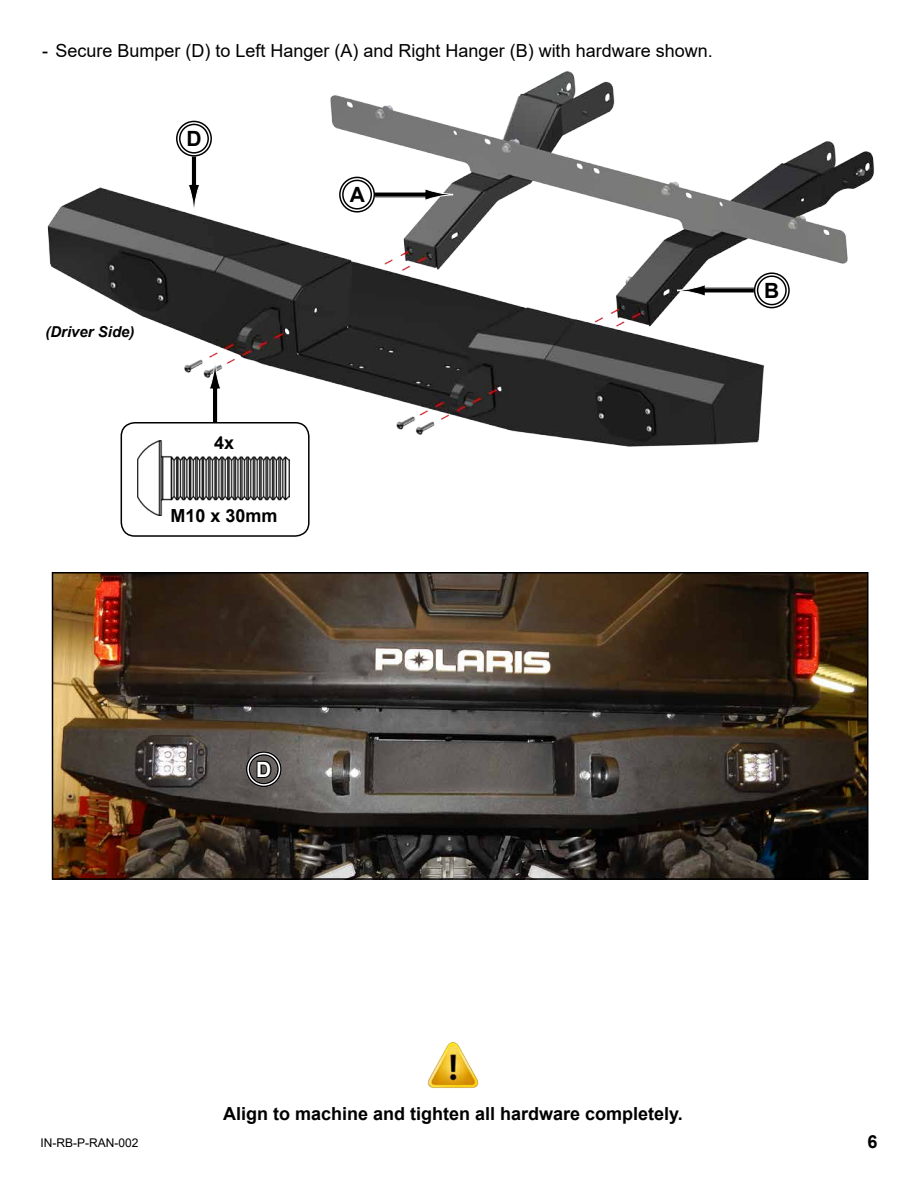
<style>
.page{position:relative;width:918px;height:1188px;background:#fff}
.page>*{position:absolute;margin:0;border:0;box-sizing:border-box;transform-origin:0 0}
.t1{font:700 21px "Arial";color:#000}
.t2{font:700 21px "Arial";color:#fff}
.t3{font:18px "Arial";color:#000}
.t4{font:700 18px "Arial";color:#000}
.t5{font:italic 700 15px "Arial";color:#000}
.t6{font:12px "Arial";color:#000}
</style>
<div class="page">
<img style="left:55px;top:575px;width:810px;height:302px">
<div style="left:52px;top:572px;width:816px;height:308px;border:2px solid #000"></div>
<svg style="left:255px;top:759px;width:18px;height:20px"></svg>
<div style="left:246px;top:751px;width:36px;height:36px;border:4px solid #fff;border-radius:50%"></div>
<div style="left:246px;top:751px;width:36px;height:36px;border:1px solid #000;border-radius:50%"></div>
<div style="left:249px;top:754px;width:30px;height:30px;border:1px solid #000;border-radius:50%"></div>
<img style="left:427px;top:1041px;width:52px;height:47px">
<img style="left:47px;top:71px;width:828px;height:388px">
<div style="left:705px;top:288px;width:52px;height:5px;background:#000"></div>
<svg style="left:677px;top:284px;width:29px;height:13px"></svg>
<svg style="left:763px;top:280px;width:18px;height:20px"></svg>
<div style="left:754px;top:272px;width:36px;height:36px;border:4px solid #fff;border-radius:50%"></div>
<div style="left:754px;top:272px;width:36px;height:36px;border:1px solid #000;border-radius:50%"></div>
<div style="left:757px;top:275px;width:30px;height:30px;border:1px solid #000;border-radius:50%"></div>
<div style="left:373px;top:192px;width:52px;height:5px;background:#000"></div>
<svg style="left:424px;top:188px;width:29px;height:13px"></svg>
<svg style="left:347px;top:184px;width:21px;height:20px"></svg>
<div style="left:339px;top:177px;width:36px;height:36px;border:4px solid #fff;border-radius:50%"></div>
<div style="left:339px;top:177px;width:36px;height:36px;border:1px solid #000;border-radius:50%"></div>
<div style="left:342px;top:180px;width:30px;height:30px;border:1px solid #000;border-radius:50%"></div>
<div style="left:212px;top:389px;width:6px;height:52px;background:#000"></div>
<div style="left:212px;top:388px;width:6px;height:53px;border:1px solid #fff"></div>
<svg style="left:208px;top:361px;width:14px;height:29px"></svg>
<div style="left:191px;top:155px;width:6px;height:30px;background:#000"></div>
<div style="left:191px;top:154px;width:6px;height:31px;border:1px solid #fff"></div>
<svg style="left:187px;top:184px;width:14px;height:29px"></svg>
<svg style="left:186px;top:129px;width:17px;height:20px"></svg>
<div style="left:176px;top:121px;width:36px;height:36px;border:4px solid #fff;border-radius:50%"></div>
<div style="left:176px;top:121px;width:36px;height:36px;border:1px solid #000;border-radius:50%"></div>
<div style="left:179px;top:124px;width:30px;height:30px;border:1px solid #000;border-radius:50%"></div>
<div style="left:121px;top:423px;width:188px;height:113px;background:#fff;border-radius:14px"></div>
<div style="left:121px;top:422px;width:189px;height:115px;border:2px solid #000;border-radius:14px"></div>
<img style="left:137px;top:440px;width:153px;height:76px">
<svg style="left:47px;top:324px;width:90px;height:19px"></svg>
<p class="t3" style="left:42px;top:38px;width:672px">- Secure Bumper (D) to Left Hanger (A) and Right Hanger (B) with hardware shown.</p>
<p class="t1" style="left:186px;top:124px;width:17px">D</p>
<p class="t5" style="left:45px;top:322px;width:91px">(Driver Side)</p>
<p class="t4" style="left:214px;top:430px;width:22px">4x</p>
<p class="t4" style="left:171px;top:503px;width:109px">M10 x 30mm</p>
<p class="t1" style="left:350px;top:180px;width:17px">A</p>
<p class="t2" style="left:256px;top:755px;width:17px">D</p>
<p class="t1" style="left:764px;top:276px;width:17px">B</p>
<p class="t4" style="left:223px;top:1101px;width:461px">Align to machine and tighten all hardware completely.</p>
<p class="t6" style="left:40px;top:1134px;width:100px">IN-RB-P-RAN-002</p>
<p class="t4" style="left:867px;top:1128px;width:12px">6</p>
</div>
